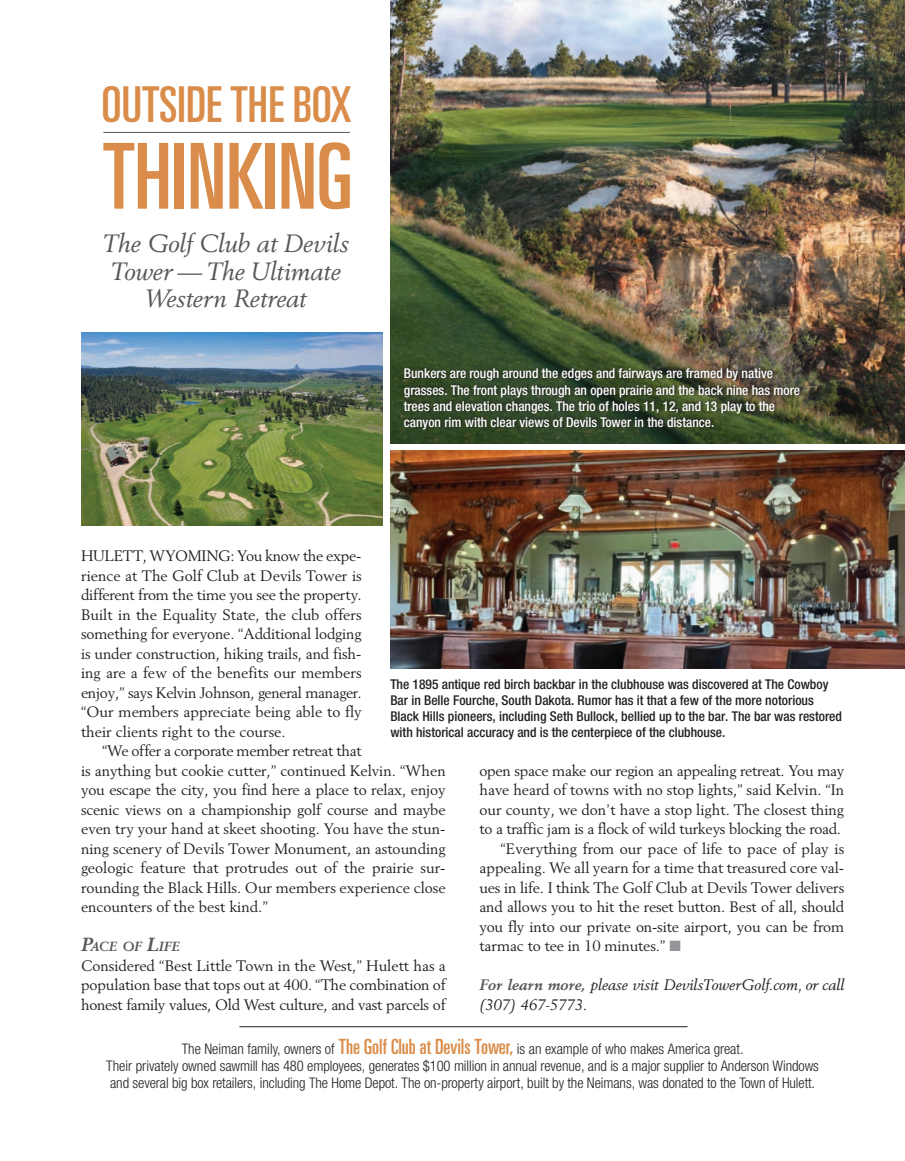
<style>
.page{position:relative;width:905px;height:1161px;background:#fff}
.page>*{position:absolute;margin:0;border:0;box-sizing:border-box;transform-origin:0 0}
.t1{font:ultra-condensed 91.05px "Univers";color:#da8d4a}
.t2{font:ultra-condensed 49.5px "Univers";color:#da8d4a}
.t3{font:italic 24.75px/27.5px "Berling";letter-spacing:-.005em;color:#57585a;text-align:center}
.t4{font:15px/19.5px "Berling";letter-spacing:-.005em;color:#231f20;text-align:justify}
.t5{font:italic 15px/19.5px "Berling";color:#231f20}
.t6{font:300 condensed 14.7px/17px "Helvetica Neue";letter-spacing:-.005em;color:#231f20;text-align:center}
.t7{font:13.5px/16px "Helvetica Neue LT Std Med Cn Regular";color:#231f20}
.t8{font:500 condensed 13.5px/16px "Helvetica Neue";color:#fff}
.t9{font:italic 700 13.2px "Berling";letter-spacing:.015em;color:#57585a}
.s1{font-size:18.75px}
.s2{color:#939598}
.s3{font-weight:700;color:#57585a}
.s4{font-family:"Univers";font-weight:400;font-stretch:ultra-condensed;font-size:21px;color:#da8d4a}
</style>
<div class="page">
<img style="left:390px;top:0;width:514px;height:443px">
<img style="left:81px;top:333px;width:301px;height:192px">
<img style="left:390px;top:451px;width:514px;height:218px">
<svg style="left:402px;top:365px;width:402px;height:66px;background:#374329"></svg>
<hr style="left:239px;top:1026px;width:448px;height:1px;background:#231f20">
<hr style="left:103px;top:132px;width:247px;height:1px;background:#57585a">
<p class="t2" style="left:102px;top:76px;width:251px">OUTSIDE THE BOX</p>
<p class="t1" style="left:103px;top:125px;width:252px">THINKING</p>
<p class="t3" style="left:103px;top:230px;width:248px">The Golf Club at Devils<br>Tower — The Ultimate<br>Western Retreat</p>
<p class="t8" style="left:404px;top:365px;width:398px">Bunkers are rough around the edges and fairways are framed by native grasses. The front plays through an open prairie and the back nine has more trees and elevation changes. The trio of holes 11, 12, and 13 play to the canyon rim with clear views of Devils Tower in the distance.</p>
<p class="t4" style="left:81px;top:546px;width:282px">HULETT, WYOMING: You know the expe&shy;rience at The Golf Club at Devils Tower is different from the time you see the property.<br>Built in the Equality State, the club offers something for everyone. “Additional lodging is under construction, hiking trails, and fish&shy;ing are a few of the benefits our members enjoy,” says Kelvin Johnson, general manager. “Our members appreciate being able to fly their clients right to the course.</p>
<p class="t4" style="left:81px;top:741px;width:366px;text-align:left;text-indent:21px">“We offer a corporate member retreat that<br>is anything but cookie cutter,” continued Kelvin. “When you escape the city, you find here a place to relax, enjoy scenic views on a championship golf course and maybe even try your hand at skeet shooting. You have the stun&shy;ning scenery of Devils Tower Monument, an astounding geologic feature that protrudes out of the prairie sur&shy;rounding the Black Hills. Our members experience close encounters of the best kind.”</p>
<p class="t9" style="left:81px;top:938px;width:100px"><span class="s1">P</span>ACE OF <span class="s1">L</span>IFE</p>
<p class="t4" style="left:81px;top:955px;width:366px">Considered “Best Little Town in the West,” Hulett has a population base that tops out at 400. “The combination of honest family values, Old West culture, and vast parcels of</p>
<p class="t7" style="left:390px;top:676px;width:453px">The 1895 antique red birch backbar in the clubhouse was discovered at The Cowboy Bar in Belle Fourche, South Dakota. Rumor has it that a few of the more notorious Black Hills pioneers, including Seth Bullock, bellied up to the bar. The bar was restored with historical accuracy and is the centerpiece of the clubhouse.</p>
<p class="t4" style="left:479px;top:760px;width:366px">open space make our region an appealing retreat. You may have heard of towns with no stop lights,” said Kelvin. “In our county, we don’t have a stop light. The closest thing to a traffic jam is a flock of wild turkeys blocking the road.</p>
<p class="t4" style="left:479px;top:838px;width:366px;text-indent:21px">“Everything from our pace of life to pace of play is appealing. We all yearn for a time that treasured core val&shy;ues in life. I think The Golf Club at Devils Tower delivers and allows you to hit the reset button. Best of all, should you fly into our private on-site airport, you can be from tarmac to tee in 10 minutes.” <span class="s2">■</span></p>
<p class="t5" style="left:479px;top:975px;width:366px"><span class="s3">For learn more,</span> please visit DevilsTowerGolf.com, or call (307) 467-5773.</p>
<p class="t6" style="left:106px;top:1040px;width:714px">The Neiman family, owners of <span class="s4">The Golf Club at Devils Tower,</span> is an example of who makes America great.<br>Their privately owned sawmill has 480 employees, generates $100 million in annual revenue, and is a major supplier to Anderson Windows and several big box retailers, including The Home Depot. The on-property airport, built by the Neimans, was donated to the Town of Hulett.</p>
</div>
